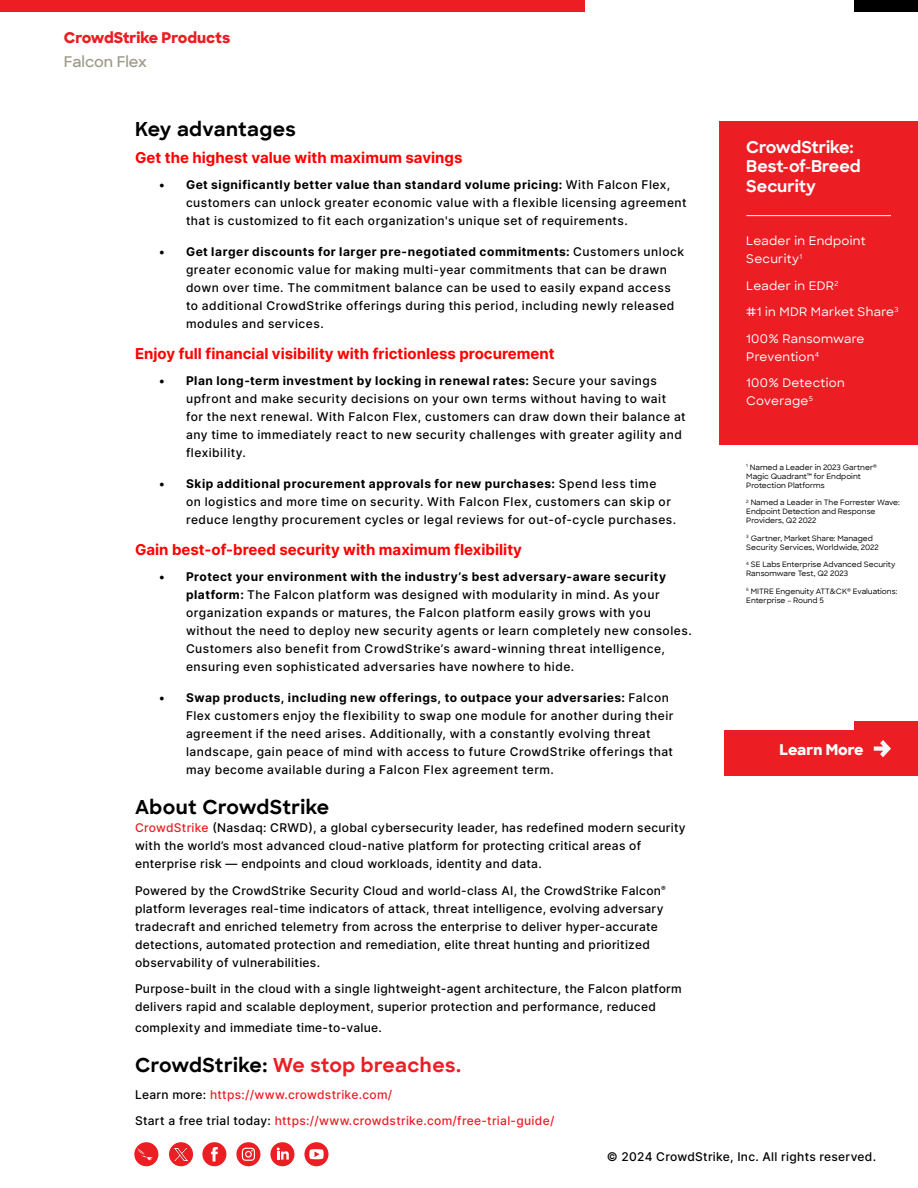
<style>
.page{position:relative;width:918px;height:1188px;background:#fff}
.page>*{position:absolute;margin:0;border:0;box-sizing:border-box;transform-origin:0 0}
.t1{font:700 19.5px "Crowdstrike Sharp Sans";letter-spacing:.02em;color:#000}
.t2{font:700 19.5px "Crowdstrike Sharp Sans";letter-spacing:.02em;color:#ed1d24}
.t3{font:700 16.5px/19.8px "Crowdstrike Sharp Sans";letter-spacing:-.005em;color:#fff}
.t4{font:700 15px "Inter";color:#f00}
.t5{font:700 expanded 15px "Crowdstrike Sharp Sans";color:#ed1d24}
.t6{font:600 15px "Crowdstrike Sharp Sans";color:#9d9c8c}
.t7{font:700 expanded 15px "Crowdstrike Sharp Sans";letter-spacing:-.005em;color:#fff}
.t8{font:500 12px/18px "Inter";letter-spacing:.035em;color:#000}
.t9{font:500 12px "Inter";letter-spacing:.025em;color:#ed1d24}
.t10{font:12px/18px "Crowdstrike Sharp Sans Mdm";letter-spacing:.025em;color:#fff}
.t11{font:7.5px/9px "Crowdstrike Sharp Sans Mdm";color:#000}
.s1{font-weight:700}
.s2{color:#ed1d24}
.s3{color:#000}
</style>
<div class="page">
<div style="left:0;top:0;width:585px;height:11px;background:#ed1d24"></div>
<div style="left:854px;top:0;width:64px;height:11px;background:#000"></div>
<div style="left:725px;top:721px;width:193px;height:55px;background:#ed1d24"></div>
<div style="left:724px;top:718px;width:129px;height:12px;background:#fff"></div>
<svg style="left:874px;top:740px;width:17px;height:17px"></svg>
<div style="left:720px;top:122px;width:198px;height:324px;background:#ed1d24"></div>
<hr style="left:746px;top:215px;width:145px;height:1px;background:#fff">
<div style="left:202px;top:1142px;width:24px;height:24px;background:#ed1d24;border-radius:12px"></div>
<svg style="left:211px;top:1147px;width:7px;height:15px"></svg>
<div style="left:236px;top:1142px;width:24px;height:24px;background:#ed1d24;border-radius:12px"></div>
<svg style="left:242px;top:1148px;width:13px;height:13px"></svg>
<div style="left:270px;top:1142px;width:24px;height:24px;background:#ed1d24;border-radius:12px"></div>
<svg style="left:277px;top:1148px;width:12px;height:12px"></svg>
<div style="left:304px;top:1142px;width:24px;height:24px;background:#ed1d24;border-radius:12px"></div>
<svg style="left:309px;top:1149px;width:15px;height:10px"></svg>
<div style="left:134px;top:1142px;width:24px;height:24px;background:#ed1d24;border-radius:12px"></div>
<svg style="left:137px;top:1148px;width:16px;height:13px"></svg>
<div style="left:169px;top:1142px;width:24px;height:24px;background:#ed1d24;border-radius:12px"></div>
<svg style="left:175px;top:1148px;width:12px;height:12px"></svg>
<p class="t5" style="left:64px;top:26px;width:168px">CrowdStrike Products</p>
<p class="t6" style="left:64px;top:50px;width:85px">Falcon Flex</p>
<h1 class="t1" style="left:135px;top:115px;width:162px">Key advantages</h1>
<p class="t4" style="left:135px;top:146px;width:329px">Get the highest value with maximum savings</p>
<p class="t8" style="left:186px;top:175px;width:502px;text-indent:-27px"><span class="s1">• Get significantly better value than standard volume pricing:</span> With Falcon Flex, customers can unlock greater economic value with a flexible licensing agreement that is customized to fit each organization's unique set of requirements.</p>
<p class="t8" style="left:186px;top:242px;width:500px;text-indent:-27px"><span class="s1">• Get larger discounts for larger pre-negotiated commitments:</span> Customers unlock greater economic value for making multi-year commitments that can be drawn down over time. The commitment balance can be used to easily expand access to additional CrowdStrike offerings during this period, including newly released modules and services.</p>
<p class="t4" style="left:135px;top:342px;width:421px">Enjoy full financial visibility with frictionless procurement</p>
<p class="t8" style="left:186px;top:371px;width:501px;text-indent:-27px"><span class="s1">• Plan long-term investment by locking in renewal rates:</span> Secure your savings upfront and make security decisions on your own terms without having to wait for the next renewal. With Falcon Flex, customers can draw down their balance at any time to immediately react to new security challenges with greater agility and flexibility.</p>
<p class="t8" style="left:186px;top:474px;width:492px;text-indent:-27px"><span class="s1">• Skip additional procurement approvals for new purchases:</span> Spend less time<br>on logistics and more time on security. With Falcon Flex, customers can skip or reduce lengthy procurement cycles or legal reviews for out-of-cycle purchases.</p>
<p class="t4" style="left:135px;top:538px;width:388px">Gain best-of-breed security with maximum flexibility</p>
<p class="t8" style="left:186px;top:568px;width:507px;text-indent:-27px"><span class="s1">• Protect your environment with the industry’s best adversary-aware security platform:</span> The Falcon platform was designed with modularity in mind. As your organization expands or matures, the Falcon platform easily grows with you without the need to deploy new security agents or learn completely new consoles.<br>Customers also benefit from CrowdStrike’s award-winning threat intelligence, ensuring even sophisticated adversaries have nowhere to hide.</p>
<p class="t8" style="left:186px;top:688px;width:489px;text-indent:-27px"><span class="s1">• Swap products, including new offerings, to outpace your adversaries:</span> Falcon Flex customers enjoy the flexibility to swap one module for another during their agreement if the need arises. Additionally, with a constantly evolving threat landscape, gain peace of mind with access to future CrowdStrike offerings that may become available during a Falcon Flex agreement term.</p>
<h1 class="t1" style="left:135px;top:793px;width:196px">About CrowdStrike</h1>
<p class="t8" style="left:135px;top:819px;width:552px"><span class="s2">CrowdStrike</span> (Nasdaq: CRWD), a global cybersecurity leader, has redefined modern security with the world’s most advanced cloud-native platform for protecting critical areas of enterprise risk — endpoints and cloud workloads, identity and data.</p>
<p class="t8" style="left:135px;top:881px;width:533px">Powered by the CrowdStrike Security Cloud and world-class AI, the CrowdStrike Falcon<sup>® </sup>platform leverages real-time indicators of attack, threat intelligence, evolving adversary tradecraft and enriched telemetry from across the enterprise to deliver hyper-accurate detections, automated protection and remediation, elite threat hunting and prioritized observability of vulnerabilities.</p>
<p class="t8" style="left:135px;top:980px;width:548px">Purpose-built in the cloud with a single lightweight-agent architecture, the Falcon platform delivers rapid and scalable deployment, superior protection and performance, reduced</p>
<p class="t8" style="left:135px;top:1019px;width:249px">complexity and immediate time-to-value.</p>
<h1 class="t2" style="left:135px;top:1051px;width:328px"><span class="s3">CrowdStrike:</span> We stop breaches.</h1>
<p class="t9" style="left:135px;top:1086px;width:259px"><span class="s3">Learn more:</span> https://www.crowdstrike.com/</p>
<p class="t9" style="left:135px;top:1112px;width:421px"><span class="s3">Start a free trial today:</span> https://www.crowdstrike.com/free-trial-guide/</p>
<p class="t8" style="left:607px;top:1147px;width:271px">© 2024 CrowdStrike, Inc. All rights reserved.</p>
<h2 class="t3" style="left:746px;top:136px;width:116px">CrowdStrike:<br>Best-of-Breed<br>Security</h2>
<p class="t10" style="left:746px;top:231px;width:121px">Leader in Endpoint<br>Security<sup>1</sup></p>
<p class="t10" style="left:746px;top:276px;width:94px">Leader in EDR<sup>2</sup></p>
<p class="t10" style="left:746px;top:302px;width:154px">#1 in MDR Market Share<sup>3</sup></p>
<p class="t10" style="left:746px;top:329px;width:120px">100% Ransomware<br>Prevention<sup>4</sup></p>
<p class="t10" style="left:746px;top:373px;width:100px">100% Detection<br>Coverage<sup>5</sup></p>
<p class="t11" style="left:746px;top:462px;width:132px"><sup>1</sup> Named a Leader in 2023 Gartner<sup>®<br></sup>Magic Quadrant™ for Endpoint<br>Protection Platforms</p>
<p class="t11" style="left:746px;top:498px;width:155px"><sup>2</sup> Named a Leader in The Forrester Wave:<br>Endpoint Detection and Response<br>Providers, Q2 2022</p>
<p class="t11" style="left:746px;top:533px;width:134px"><sup>3</sup> Gartner, Market Share: Managed<br>Security Services, Worldwide, 2022</p>
<p class="t11" style="left:746px;top:560px;width:151px"><sup>4</sup> SE Labs Enterprise Advanced Security<br>Ransomware Test, Q2 2023</p>
<p class="t11" style="left:746px;top:586px;width:153px"><sup>5</sup> MITRE Engenuity ATT&amp;CK<sup>®</sup> Evaluations:<br>Enterprise – Round 5</p>
<p class="t7" style="left:779px;top:739px;width:86px">Learn More</p>
</div>
